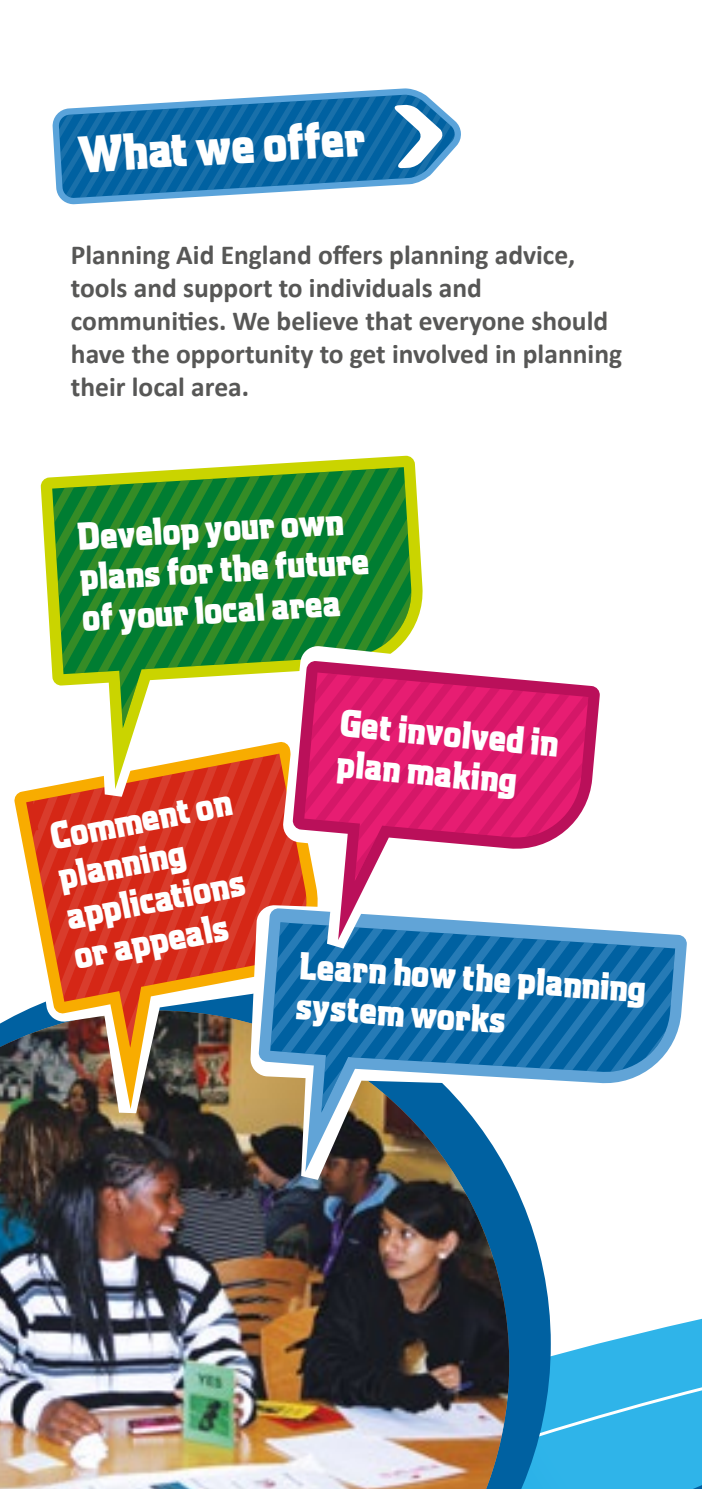
<style>
.page{position:relative;width:702px;height:1489px;background:#fff}
.page>*{position:absolute;margin:0;border:0;box-sizing:border-box;transform-origin:0 0}
.t1{font:45.25px "Viaduct";color:#fff}
.t2{font:33.75px/40.5px "Viaduct";color:#fff}
.t3{font:700 27.5px/33px "Calibri";color:#575756}
</style>
<div class="page">
<svg style="left:52px;top:88px;width:409px;height:116px"></svg>
<svg style="left:59px;top:94px;width:397px;height:104px"></svg>
<svg style="left:550px;top:1318px;width:152px;height:170px;background:#49bdeb"></svg>
<svg style="left:509px;top:1179px;width:41px;height:309px;fill:#0061a1"></svg>
<img style="left:0;top:1016px;width:509px;height:472px">
<img style="left:14px;top:791px;width:236px;height:317px">
<svg style="left:26px;top:789px;width:224px;height:258px"></svg>
<svg style="left:33px;top:796px;width:249px;height:248px;background:#cb4930"></svg>
<svg style="left:33px;top:485px;width:249px;height:311px"></svg>
<svg style="left:41px;top:455px;width:382px;height:334px"></svg>
<svg style="left:53px;top:467px;width:358px;height:258px;background:#439942"></svg>
<img style="left:250px;top:904px;width:262px;height:275px">
<svg style="left:258px;top:908px;width:429px;height:263px"></svg>
<svg style="left:270px;top:922px;width:404px;height:187px;background:#4088b8"></svg>
<svg style="left:282px;top:646px;width:329px;height:302px"></svg>
<svg style="left:292px;top:660px;width:308px;height:280px"></svg>
<svg style="left:304px;top:672px;width:284px;height:209px"></svg>
<svg style="left:305px;top:673px;width:283px;height:204px"></svg>
<h1 class="t1" style="left:76px;top:120px;width:288px;rotate:-3deg">What we offer</h1>
<p class="t3" style="left:71px;top:237px;width:552px">Planning Aid England offers planning advice, tools and support to individuals and communities. We believe that everyone should have the opportunity to get involved in planning their local area.</p>
<p class="t2" style="left:76px;top:514px;width:291px;rotate:-3deg">Develop your own plans for the future of your local area</p>
<p class="t2" style="left:47px;top:815px;width:185px;rotate:-11deg">Comment on planning applications or appeals</p>
<p class="t2" style="left:341px;top:702px;width:220px;rotate:5deg">Get involved in plan making</p>
<p class="t2" style="left:300px;top:943px;width:349px;rotate:4deg">Learn how the planning system works</p>
</div>
